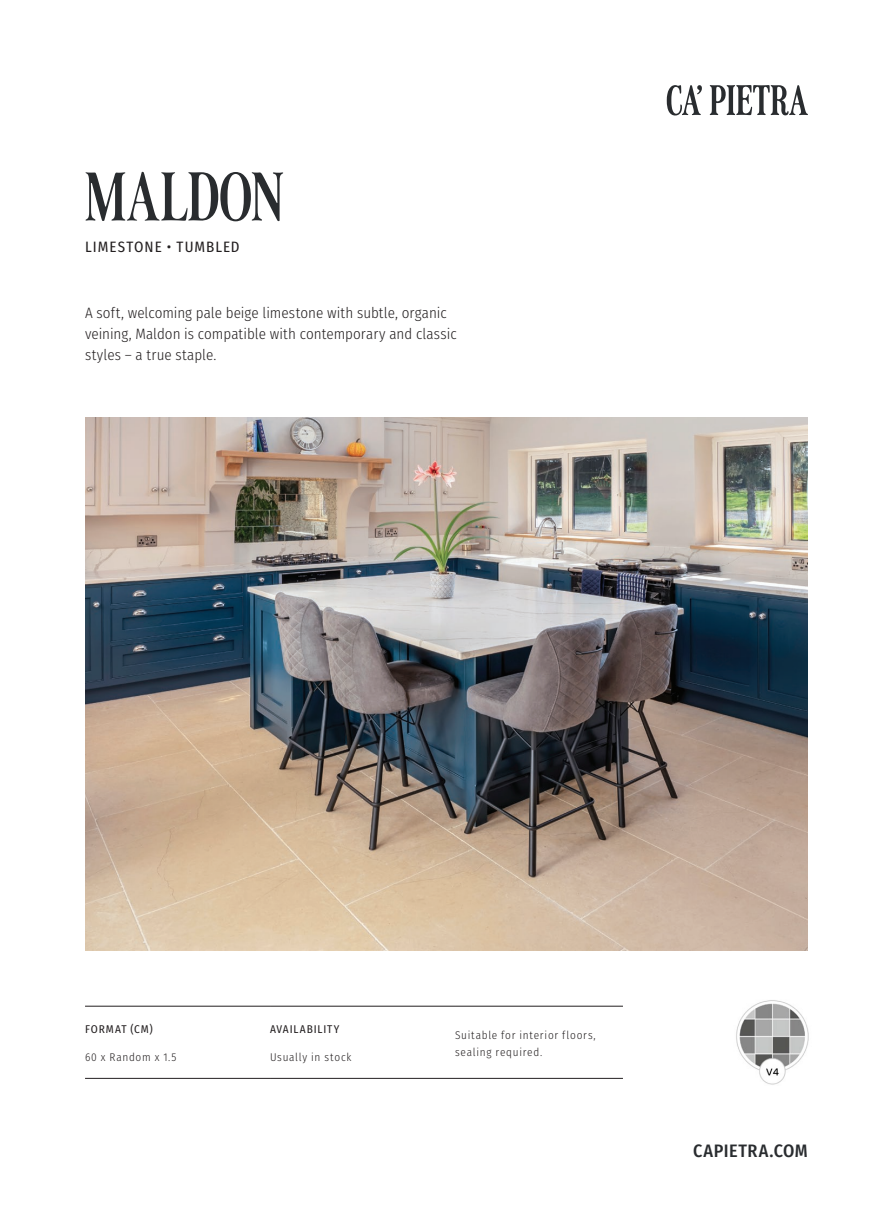
<style>
.page{position:relative;width:893px;height:1212px;background:#fff}
.page>*{position:absolute;margin:0;border:0;box-sizing:border-box;transform-origin:0 0}
.Product_Name{font:500 67.5px "LT Carpet";letter-spacing:.005em;color:#292c2f}
.Intro_copy{font:500 18px "Fira Sans Condensed";letter-spacing:.03em;color:#292c2f}
.Intro_copy-2{font:300 15px/21px "Fira Sans Condensed";color:#231f20}
.Product_Type___Finish{font:15px "Fira Sans Condensed";letter-spacing:.065em;color:#231f20}
.Table_info_para_copy{font:300 11.25px/16.5px "Fira Sans Condensed";letter-spacing:.065em;color:#231f20}
.Tile_labels{font:11.25px "Fira Sans Condensed";letter-spacing:.08em;color:#231f20}
</style>
<div class="page">
<img style="left:736px;top:1000px;width:73px;height:85px">
<svg style="left:667px;top:85px;width:35px;height:30px"></svg>
<svg style="left:710px;top:85px;width:98px;height:30px"></svg>
<hr style="left:85px;top:1006px;width:185px;height:1px;background:#231f20">
<hr style="left:270px;top:1006px;width:185px;height:1px;background:#231f20">
<hr style="left:455px;top:1006px;width:168px;height:1px;background:#231f20">
<hr style="left:455px;top:1078px;width:168px;height:1px;background:#231f20">
<hr style="left:85px;top:1078px;width:185px;height:1px;background:#231f20">
<hr style="left:270px;top:1078px;width:185px;height:1px;background:#231f20">
<img style="left:85px;top:417px;width:723px;height:533px">
<p class="Product_Name" style="left:85px;top:157px;width:200px">MALDON</p>
<p class="Product_Type___Finish" style="left:85px;top:236px;width:156px">LIMESTONE • TUMBLED</p>
<p class="Intro_copy-2" style="left:85px;top:302px;width:373px">A soft, welcoming pale beige limestone with subtle, organic veining, Maldon is compatible with contemporary and classic styles – a true staple.</p>
<p class="Tile_labels" style="left:85px;top:1020px;width:69px">FORMAT (CM)</p>
<p class="Tile_labels" style="left:270px;top:1020px;width:71px">AVAILABILITY</p>
<p class="Table_info_para_copy" style="left:85px;top:1048px;width:93px">60 x Random x 1.5</p>
<p class="Table_info_para_copy" style="left:270px;top:1048px;width:83px">Usually in stock</p>
<p class="Table_info_para_copy" style="left:455px;top:1027px;width:142px">Suitable for interior floors, sealing required.</p>
<p class="Intro_copy" style="left:693px;top:1136px;width:116px">CAPIETRA.COM</p>
</div>
